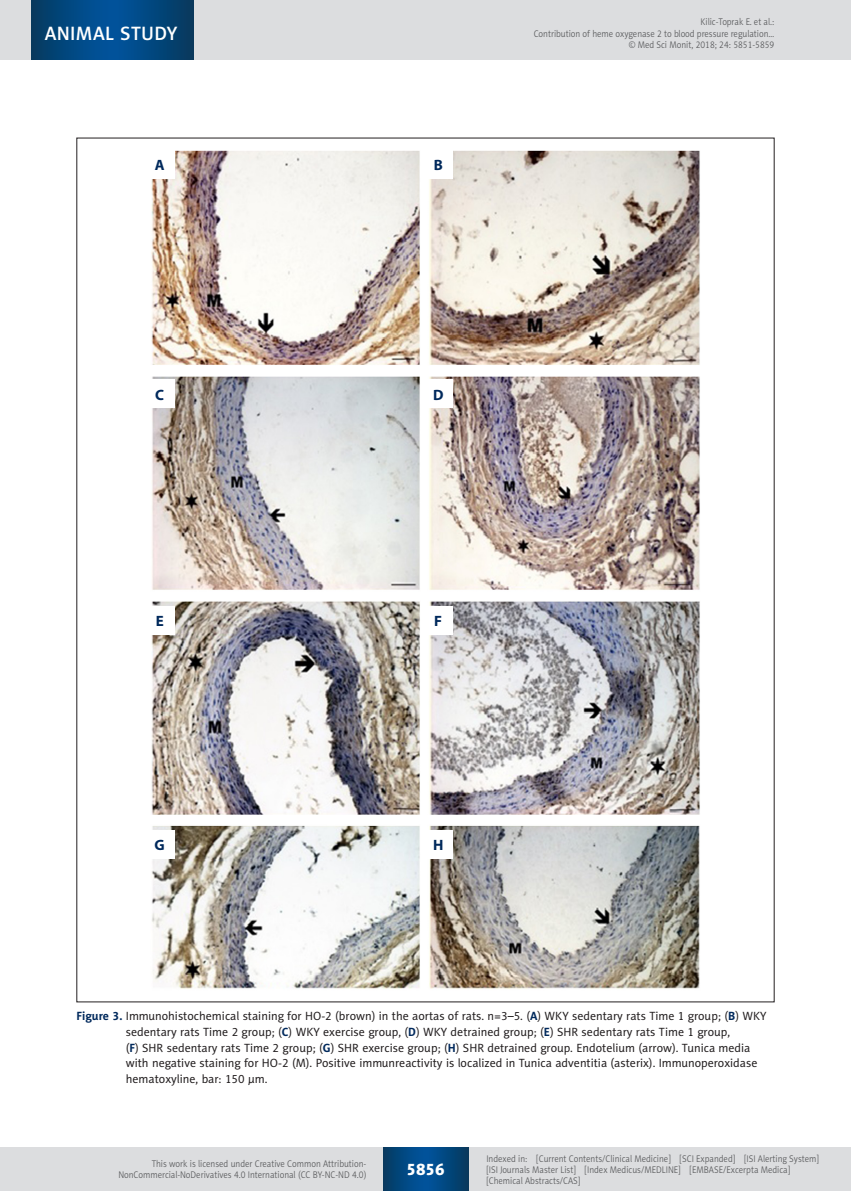
<style>
.page{position:relative;width:851px;height:1191px;background:#fff}
.page>*{position:absolute;margin:0;border:0;box-sizing:border-box;transform-origin:0 0}
.t1{font:19.5px "Naomi Sans EFN Medium";letter-spacing:.015em;color:#fff}
.t2{font:16.5px "Naomi Sans EFN Heavy";color:#fff}
.t3{font:700 15px "Myriad Pro";color:#00295c}
.MSM_Rycina_tytul{font:12px/15.8px "Naomi Sans EFN";color:#231f20}
.t4{font:9.75px/11.2px "Naomi Sans EFN Light";color:#57585a;text-align:right;scale:.9 1}
.s1{font-weight:700;color:#00295c}
</style>
<div class="page">
<img style="left:151px;top:150px;width:549px;height:839px">
<div style="left:145px;top:150px;width:29px;height:28px;background:#fff"></div>
<div style="left:145px;top:380px;width:29px;height:28px;background:#fff"></div>
<div style="left:145px;top:606px;width:29px;height:28px;background:#fff"></div>
<div style="left:145px;top:830px;width:29px;height:28px;background:#fff"></div>
<div style="left:423px;top:150px;width:30px;height:28px;background:#fff"></div>
<div style="left:423px;top:380px;width:30px;height:28px;background:#fff"></div>
<div style="left:423px;top:606px;width:30px;height:28px;background:#fff"></div>
<div style="left:423px;top:830px;width:30px;height:28px;background:#fff"></div>
<div style="left:0;top:1148px;width:850px;height:43px;background:#dcdddf"></div>
<svg style="left:383px;top:1147px;width:85px;height:43px;background:#02477e"></svg>
<div style="left:0;top:0;width:850px;height:60px;background:#dcdddf"></div>
<hr style="left:850px;top:0;width:1px;height:60px;background:#dcdddf">
<svg style="left:32px;top:0;width:161px;height:60px;background:#02477f"></svg>
<h1 class="t1" style="left:45px;top:22px;width:134px">ANIMAL STUDY</h1>
<p class="t4" style="left:533px;top:16px;width:269px">Kilic-Toprak E. et al.:<br>Contribution of heme oxygenase 2 to blood pressure regulation… © Med Sci Monit, 2018; 24: 5851-5859</p>
<p class="t3" style="left:155px;top:155px;width:11px">A</p>
<p class="t3" style="left:433px;top:155px;width:11px">B</p>
<p class="t3" style="left:155px;top:385px;width:10px">C</p>
<p class="t3" style="left:433px;top:385px;width:12px">D</p>
<p class="t3" style="left:156px;top:611px;width:10px">E</p>
<p class="t3" style="left:434px;top:611px;width:9px">F</p>
<p class="t3" style="left:155px;top:835px;width:12px">G</p>
<p class="t3" style="left:433px;top:835px;width:12px">H</p>
<p class="MSM_Rycina_tytul" style="left:126px;top:1008px;width:642px;text-indent:-49px"><span class="s1">Figure 3.</span> Immunohistochemical staining for HO-2 (brown) in the aortas of rats. n=3–5. (<span class="s1">A</span>) WKY sedentary rats Time 1 group; (<span class="s1">B</span>) WKY sedentary rats Time 2 group; (<span class="s1">C</span>) WKY exercise group, (<span class="s1">D</span>) WKY detrained group; (<span class="s1">E</span>) SHR sedentary rats Time 1 group,<br>(<span class="s1">F</span>) SHR sedentary rats Time 2 group; (<span class="s1">G</span>) SHR exercise group; (<span class="s1">H</span>) SHR detrained group. Endotelium (arrow). Tunica media with negative staining for HO-2 (M). Positive immunreactivity is localized in Tunica adventitia (asterix). Immunoperoxidase hematoxyline, bar: 150 µm.</p>
<p class="t4" style="left:118px;top:1158px;width:277px">This work is licensed under Creative Common Attribution-<br>NonCommercial-NoDerivatives 4.0 International (CC BY-NC-ND 4.0)</p>
<h2 class="t2" style="left:406px;top:1159px;width:40px">5856</h2>
<p class="t4" style="left:486px;top:1152px;width:371px;text-align:left">Indexed in: [Current Contents/Clinical Medicine] [SCI Expanded] [ISI Alerting System] [ISI Journals Master List] [Index Medicus/MEDLINE] [EMBASE/Excerpta Medica] [Chemical Abstracts/CAS]</p>
</div>
